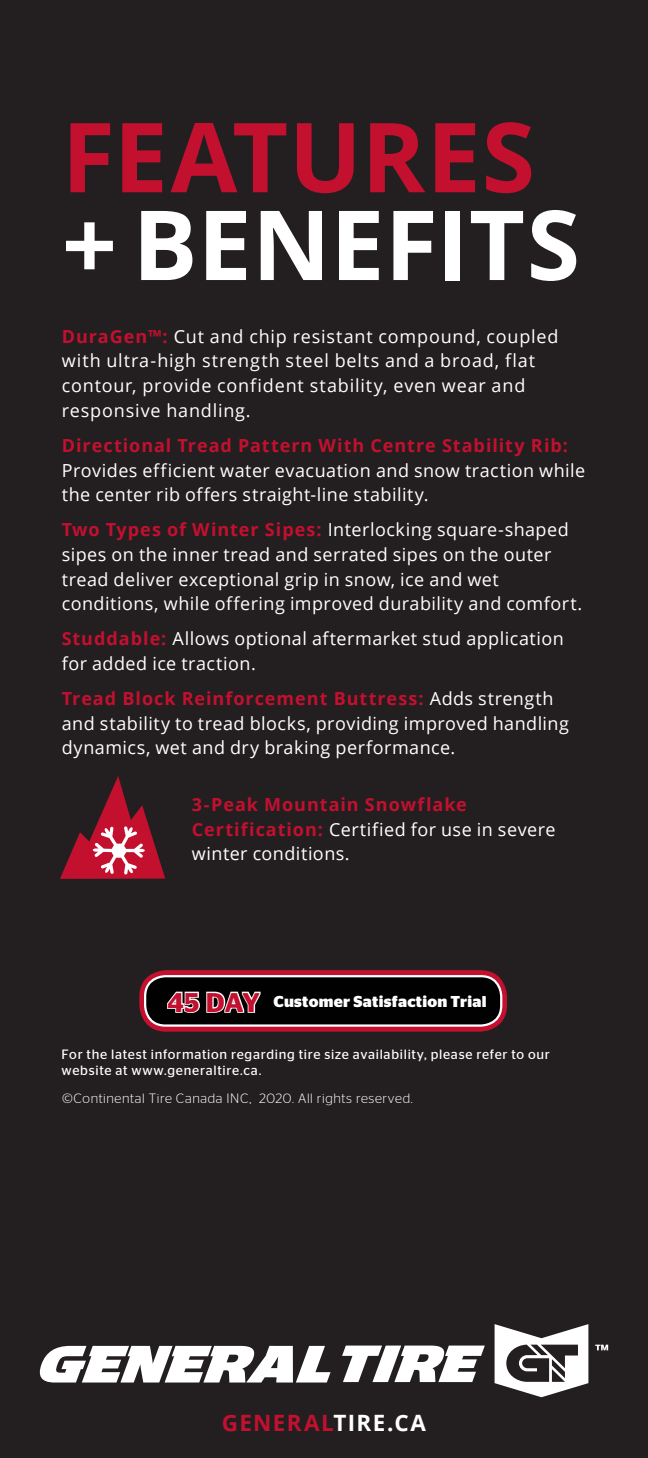
<style>
.page{position:relative;width:648px;height:1458px;background:#231f20}
.page>*{position:absolute;margin:0;border:0;box-sizing:border-box;transform-origin:0 0}
.Table-text_6_5pt{font:700 96.75px/87.8px "Open Sans";color:#fff}
.t1{font:600 27px "Stag Sans";color:#c3102f}
.t2{font:700 22.5px "Open Sans";letter-spacing:.06em;color:#c3102f}
.Table-text_6_5pt-2{font:18px/24.8px "Open Sans";letter-spacing:.025em;color:#fff}
.Table-text_6_5pt-3{font:18px/24.8px "Open Sans";letter-spacing:.045em;color:#fff}
.t3{font:700 15.75px "Stag Sans";letter-spacing:.02em;color:#fff}
.t4{font:13.5px/16.2px "Stag Sans";letter-spacing:.055em;color:#fff}
.Table-text_6_5pt-4{font:300 13.5px "Stag Sans";letter-spacing:.045em;color:#fff}
.s1{color:#c3102f}
.s2{font-weight:700;color:#c3102f}
.s3{color:#fff}
</style>
<div class="page">
<svg style="left:39px;top:1346px;width:292px;height:37px"></svg>
<svg style="left:342px;top:1346px;width:143px;height:36px"></svg>
<svg style="left:495px;top:1324px;width:93px;height:73px"></svg>
<svg style="left:595px;top:1345px;width:13px;height:5px"></svg>
<svg style="left:60px;top:776px;width:105px;height:103px"></svg>
<div style="left:139px;top:970px;width:368px;height:62px;background:#c3102f;border-radius:27px"></div>
<div style="left:145px;top:976px;width:356px;height:50px;background:#010101;border-radius:20px"></div>
<svg style="left:167px;top:991px;width:94px;height:23px"></svg>
<div style="left:144px;top:975px;width:358px;height:52px;border:2px solid #fff;border-radius:20px"></div>
<p class="Table-text_6_5pt" style="left:62px;top:111px;width:520px"><span class="s1">FEATURES </span>+ BENEFITS</p>
<p class="Table-text_6_5pt-3" style="left:62px;top:323px;width:498px"><span class="s2">DuraGen™:</span> Cut and chip resistant compound, coupled with ultra-high strength steel belts and a broad, flat contour, provide confident stability, even wear and responsive handling.</p>
<p class="Table-text_6_5pt-2" style="left:62px;top:432px;width:525px"><span class="s2">Directional Tread Pattern With Centre Stability Rib:<br></span>Provides efficient water evacuation and snow traction while the center rib offers straight-line stability.</p>
<p class="Table-text_6_5pt-2" style="left:62px;top:517px;width:522px"><span class="s2">Two Types of Winter Sipes:</span> Interlocking square-shaped sipes on the inner tread and serrated sipes on the outer tread deliver exceptional grip in snow, ice and wet conditions, while offering improved durability and comfort.</p>
<p class="Table-text_6_5pt-2" style="left:62px;top:626px;width:504px"><span class="s2">Studdable:</span> Allows optional aftermarket stud application for added ice traction.</p>
<p class="Table-text_6_5pt-2" style="left:62px;top:686px;width:509px"><span class="s2">Tread Block Reinforcement Buttress:</span> Adds strength and stability to tread blocks, providing improved handling dynamics, wet and dry braking performance.</p>
<p class="Table-text_6_5pt-2" style="left:192px;top:791px;width:365px"><span class="s2">3-Peak Mountain Snowflake<br>Certification:</span> Certified for use in severe winter conditions.</p>
<p class="t1" style="left:168px;top:987px;width:94px">45 DAY</p>
<p class="t3" style="left:273px;top:992px;width:215px">Customer Satisfaction Trial</p>
<p class="t4" style="left:62px;top:1046px;width:490px">For the latest information regarding tire size availability, please refer to our website at www.generaltire.ca.</p>
<p class="Table-text_6_5pt-4" style="left:62px;top:1091px;width:352px">©Continental Tire Canada INC, 2020. All rights reserved.</p>
<p class="t2" style="left:222px;top:1407px;width:206px">GENERAL<span class="s3">TIRE.CA</span></p>
</div>
